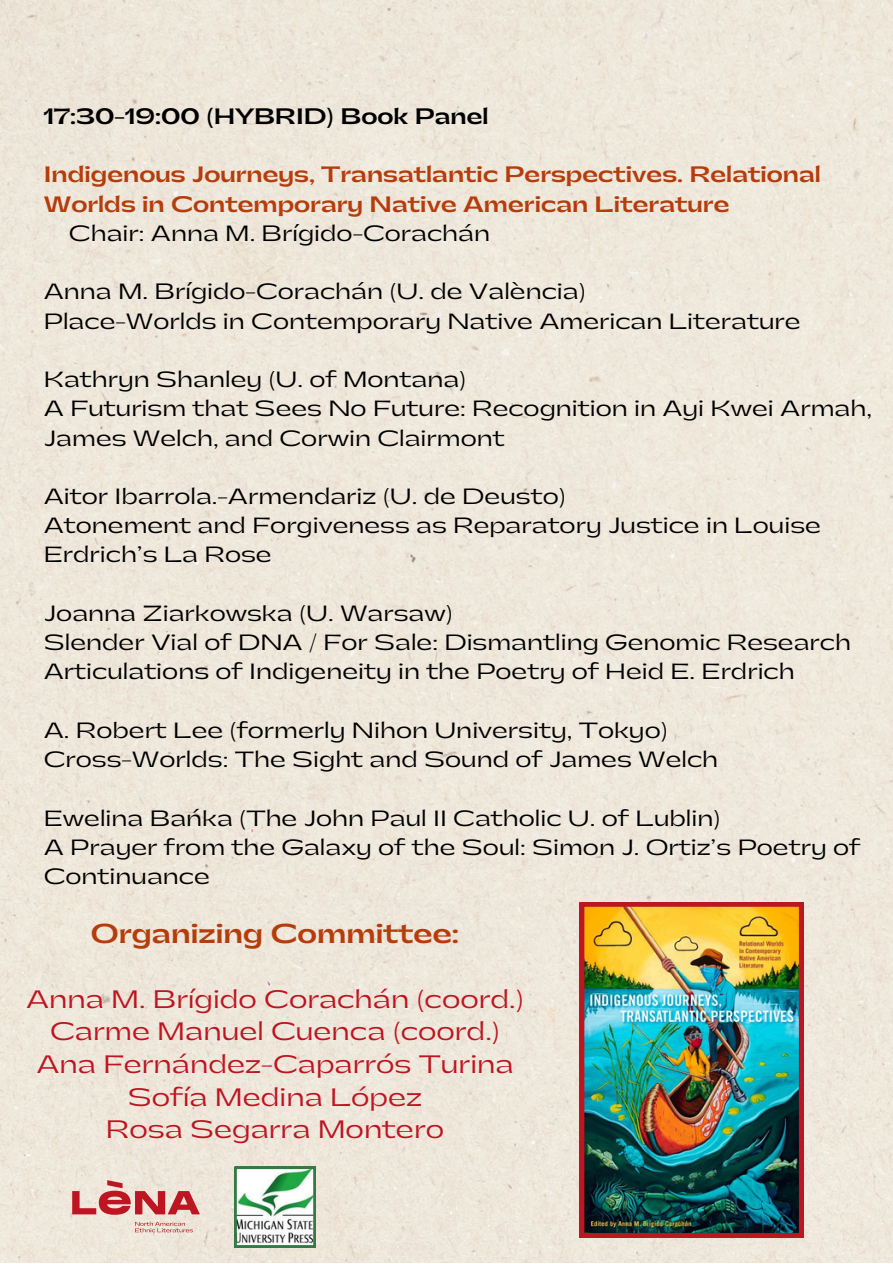
<style>
.page{position:relative;width:893px;height:1264px;background:#fff}
.page>*{position:absolute;margin:0;border:0;box-sizing:border-box;transform-origin:0 0}
.t1{font:700 25.5px "Gatwick";color:#b53c0b}
.t2{font:24px "Gatwick";color:#bd1521}
.t3{font:21px/29.2px "Gatwick";color:#000}
.t4{font:700 21px/29.2px "Gatwick";color:#b53c0b}
.t5{font:700 21px "Gatwick";color:#000}
</style>
<div class="page">
<div style="left:0;top:0;width:892px;height:1262px;background:#eee7db"></div>
<svg style="left:135px;top:1221px;width:58px;height:11px"></svg>
<svg style="left:72px;top:1180px;width:128px;height:34px;background:#da918f"></svg>
<img style="left:580px;top:902px;width:223px;height:335px">
<svg style="left:234px;top:1166px;width:81px;height:81px"></svg>
<p class="t5" style="left:44px;top:106px;width:446px">17:30-19:00 (HYBRID) Book Panel</p>
<p class="t4" style="left:44px;top:161px;width:778px">Indigenous Journeys, Transatlantic Perspectives. Relational<br>Worlds in Contemporary Native American Literature</p>
<p class="t3" style="left:69px;top:219px;width:422px">Chair: Anna M. Brígido-Corachán</p>
<p class="t3" style="left:44px;top:278px;width:543px">Anna M. Brígido-Corachán (U. de València)</p>
<p class="t3" style="left:44px;top:307px;width:758px">Place-Worlds in Contemporary Native American Literature</p>
<p class="t3" style="left:44px;top:365px;width:424px">Kathryn Shanley (U. of Montana)</p>
<p class="t3" style="left:44px;top:395px;width:829px">A Futurism that Sees No Future: Recognition in Ayi Kwei Armah,<br>James Welch, and Corwin Clairmont</p>
<p class="t3" style="left:44px;top:482px;width:523px">Aitor Ibarrola.-Armendariz (U. de Deusto)</p>
<p class="t3" style="left:44px;top:511px;width:778px">Atonement and Forgiveness as Reparatory Justice in Louise<br>Erdrich’s La Rose</p>
<p class="t3" style="left:44px;top:599px;width:410px">Joanna Ziarkowska (U. Warsaw)</p>
<p class="t3" style="left:44px;top:628px;width:808px">Slender Vial of DNA / For Sale: Dismantling Genomic Research<br>Articulations of Indigeneity in the Poetry of Heid E. Erdrich</p>
<p class="t3" style="left:44px;top:716px;width:625px">A. Robert Lee (formerly Nihon University, Tokyo)</p>
<p class="t3" style="left:44px;top:745px;width:676px">Cross-Worlds: The Sight and Sound of James Welch</p>
<p class="t3" style="left:44px;top:804px;width:678px">Ewelina Bańka (The John Paul II Catholic U. of Lublin)</p>
<p class="t3" style="left:44px;top:833px;width:818px">A Prayer from the Galaxy of the Soul: Simon J. Ortiz’s Poetry of<br>Continuance</p>
<p class="t1" style="left:91px;top:920px;width:370px">Organizing Committee:</p>
<p class="t2" style="left:26px;top:987px;width:499px">Anna M. Brígido Corachán (coord.)</p>
<p class="t2" style="left:50px;top:1019px;width:451px">Carme Manuel Cuenca (coord.)</p>
<p class="t2" style="left:36px;top:1052px;width:478px">Ana Fernández-Caparrós Turina</p>
<p class="t2" style="left:128px;top:1084px;width:296px">Sofía Medina López</p>
<p class="t2" style="left:106px;top:1117px;width:340px">Rosa Segarra Montero</p>
</div>
